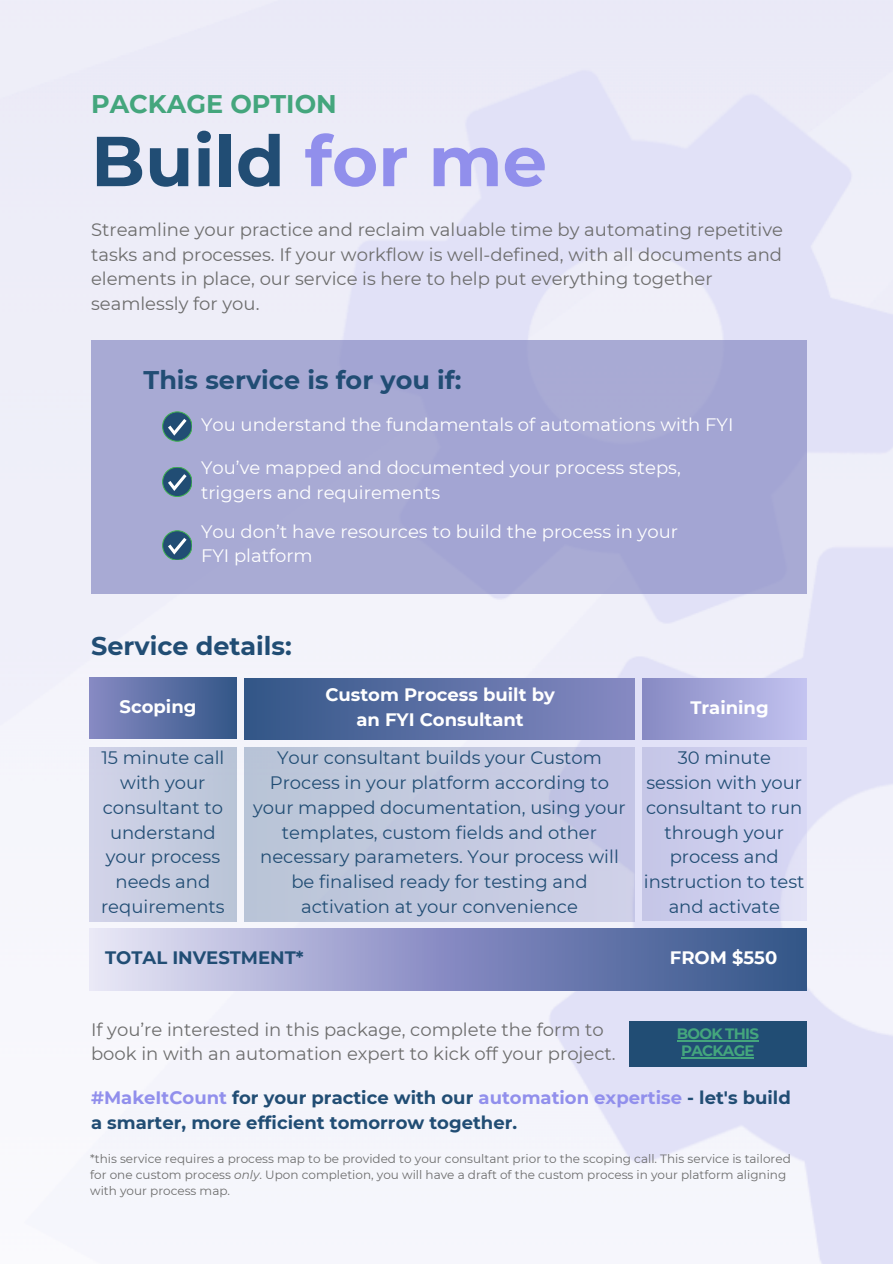
<style>
.page{position:relative;width:893px;height:1264px;background:#fff}
.page>*{position:absolute;margin:0;border:0;box-sizing:border-box;transform-origin:0 0}
.t1{font:700 70.5px "Montserrat";color:#214d74}
.t2{font:700 25.5px "Montserrat";color:#214d74}
.t3{font:700 25.5px "Montserrat";color:#44a67d}
.t4{font:18px/24.8px "Montserrat";color:#214d74;text-align:center}
.t5{font:18px/24.8px "Montserrat";color:#6d6d6d}
.t6{font:18px/24.8px "Montserrat";color:#fff}
.t7{font:700 18px/24.8px "Montserrat";color:#214d74}
.t8{font:700 18px/24.8px "Montserrat";color:#fff;text-align:center}
.t9{font:700 15px/16.8px "Montserrat";letter-spacing:-.045em;color:#44a67d}
.t10{font:12px/16px "Montserrat";color:#6d6d6d}
.s1{color:#918fec}
.s2{font-style:italic}
</style>
<div class="page">
<img style="left:0;top:0;width:892px;height:1263px">
<div style="left:91px;top:340px;width:715px;height:253px;background:#a8aad4"></div>
<div style="left:163px;top:412px;width:29px;height:29px;background:#214d74;border-radius:50%"></div>
<div style="left:162px;top:412px;width:30px;height:29px;border:1px solid #3fb24f;border-radius:50%"></div>
<svg style="left:168px;top:419px;width:18px;height:16px"></svg>
<div style="left:163px;top:467px;width:29px;height:29px;background:#214d74;border-radius:50%"></div>
<div style="left:162px;top:467px;width:30px;height:29px;border:1px solid #3fb24f;border-radius:50%"></div>
<svg style="left:168px;top:474px;width:18px;height:17px"></svg>
<div style="left:163px;top:530px;width:29px;height:30px;background:#214d74;border-radius:50%"></div>
<div style="left:162px;top:530px;width:30px;height:30px;border:1px solid #3fb24f;border-radius:50%"></div>
<svg style="left:168px;top:537px;width:18px;height:17px"></svg>
<div style="left:89px;top:677px;width:147px;height:61px;background:linear-gradient(to right,#878ac3,#335788)"></div>
<div style="left:245px;top:678px;width:389px;height:61px;background:linear-gradient(to right,#325687,#8689c3)"></div>
<div style="left:642px;top:678px;width:164px;height:61px;background:linear-gradient(to right,#878ac3,#c3c3f0)"></div>
<div style="left:89px;top:747px;width:147px;height:174px;background:#c6cce0"></div>
<div style="left:245px;top:747px;width:389px;height:174px;background:#c2c8df"></div>
<div style="left:642px;top:747px;width:164px;height:173px;background:#ceceed"></div>
<div style="left:89px;top:928px;width:717px;height:62px;background:linear-gradient(to right,#e6def9,#2e4b89)"></div>
<div style="left:629px;top:1020px;width:177px;height:46px;background:#214d74"></div>
<hr style="left:676px;top:1040px;width:82px;height:1px;background:#44a67d">
<hr style="left:681px;top:1057px;width:72px;height:1px;background:#44a67d">
<h1 class="t3" style="left:91px;top:88px;width:247px">PACKAGE OPTION</h1>
<h2 class="t1" style="left:91px;top:118px;width:457px">Build <span class="s1">for me</span></h2>
<h6 class="t5" style="left:91px;top:217px;width:693px">Streamline your practice and reclaim valuable time by automating repetitive tasks and processes. If your workflow is well-defined, with all documents and elements in place, our service is here to help put everything together seamlessly for you.</h6>
<h3 class="t2" style="left:143px;top:364px;width:319px">This service is for you if:</h3>
<p class="t6" style="left:201px;top:412px;width:534px">You understand the fundamentals of automations with FYI</p>
<h6 class="t6" style="left:201px;top:455px;width:481px">You’ve mapped and documented your process steps, triggers and requirements</h6>
<h6 class="t6" style="left:201px;top:518px;width:478px">You don’t have resources to build the process in your<br>FYI platform</h6>
<p class="t2" style="left:91px;top:630px;width:202px">Service details:</p>
<h6 class="t8" style="left:120px;top:693px;width:78px">Scoping</h6>
<h3 class="t8" style="left:325px;top:682px;width:231px">Custom Process built by an FYI Consultant</h3>
<h5 class="t8" style="left:690px;top:694px;width:80px">Training</h5>
<h5 class="t4" style="left:101px;top:745px;width:125px">15 minute call with your consultant to understand your process needs and requirements</h5>
<h5 class="t4" style="left:253px;top:745px;width:374px">Your consultant builds your Custom Process in your platform according to your mapped documentation, using your templates, custom fields and other necessary parameters. Your process will be finalised ready for testing and activation at your convenience</h5>
<h6 class="t4" style="left:644px;top:745px;width:162px">30 minute session with your consultant to run through your process and instruction to test and activate</h6>
<h6 class="t7" style="left:105px;top:945px;width:200px">TOTAL INVESTMENT*</h6>
<h6 class="t8" style="left:669px;top:945px;width:109px">FROM $550</h6>
<p class="t5" style="left:91px;top:1016px;width:526px">If you’re interested in this package, complete the form to book in with an automation expert to kick off your project.</p>
<h6 class="t9" style="left:676px;top:1025px;width:84px">BOOK THIS<br>PACKAGE</h6>
<h4 class="t7" style="left:91px;top:1085px;width:701px"><span class="s1">#MakeItCount</span> for your practice with our <span class="s1">automation expertise</span> - let's build a smarter, more efficient tomorrow together.</h4>
<h4 class="t10" style="left:90px;top:1151px;width:702px">*this service requires a process map to be provided to your consultant prior to the scoping call. This service is tailored for one custom process <span class="s2">only</span>. Upon completion, you will have a draft of the custom process in your platform aligning with your process map.</h4>
</div>
